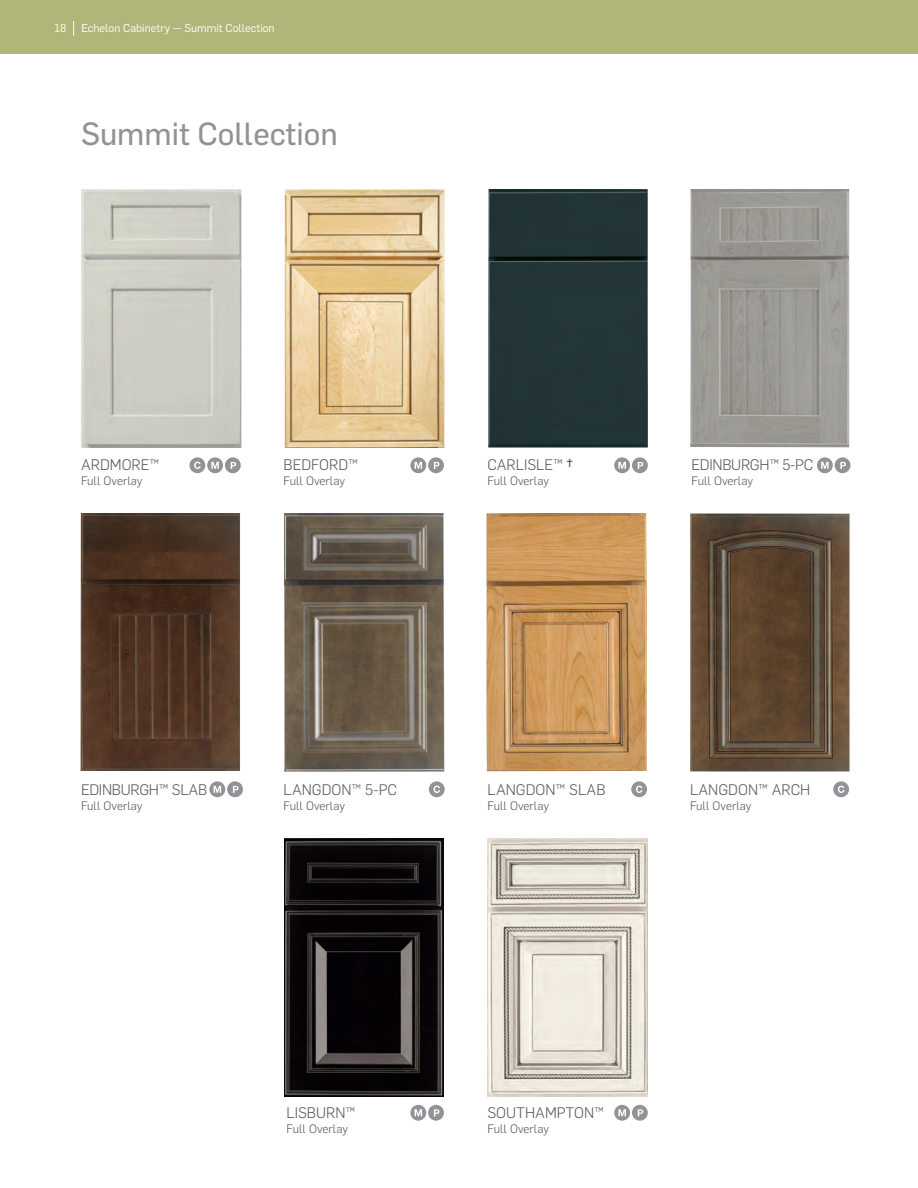
<style>
.page{position:relative;width:918px;height:1188px;background:#fff}
.page>*{position:absolute;margin:0;border:0;box-sizing:border-box;transform-origin:0 0}
.t1{font:31.5px "Flama Basic";color:#919295}
.t2{font:300 15px "Flama";color:#57585a}
.t3{font:300 15px "Flama";letter-spacing:-.02em;color:#57585a}
.t4{font:300 12px "Flama";color:#57585a}
.t5{font:11.25px "Flama";color:#fff}
</style>
<div class="page">
<img style="left:81px;top:189px;width:160px;height:259px">
<img style="left:284px;top:189px;width:161px;height:259px">
<img style="left:690px;top:189px;width:159px;height:258px">
<img style="left:81px;top:513px;width:159px;height:258px">
<img style="left:488px;top:189px;width:160px;height:259px">
<img style="left:284px;top:838px;width:160px;height:259px">
<img style="left:488px;top:838px;width:159px;height:259px">
<img style="left:284px;top:513px;width:160px;height:259px">
<img style="left:487px;top:513px;width:160px;height:258px">
<img style="left:690px;top:513px;width:160px;height:259px">
<div style="left:0;top:0;width:918px;height:54px;background:#b1b579"></div>
<svg style="left:73px;top:21px;width:1px;height:15px"></svg>
<svg style="left:209px;top:781px;width:16px;height:16px"></svg>
<svg style="left:214px;top:786px;width:7px;height:7px"></svg>
<svg style="left:410px;top:457px;width:16px;height:16px"></svg>
<svg style="left:415px;top:462px;width:7px;height:7px"></svg>
<div style="left:207px;top:457px;width:16px;height:16px;background:#919396;border-radius:50%"></div>
<svg style="left:211px;top:462px;width:8px;height:7px"></svg>
<svg style="left:410px;top:1105px;width:16px;height:16px"></svg>
<svg style="left:415px;top:1109px;width:7px;height:7px"></svg>
<div style="left:614px;top:457px;width:16px;height:16px;background:#919396;border-radius:50%"></div>
<svg style="left:618px;top:462px;width:8px;height:7px"></svg>
<svg style="left:614px;top:1105px;width:16px;height:16px"></svg>
<div style="left:817px;top:457px;width:16px;height:16px;background:#919396;border-radius:50%"></div>
<svg style="left:821px;top:462px;width:8px;height:7px"></svg>
<div style="left:227px;top:781px;width:16px;height:16px;background:#919396;border-radius:50%"></div>
<svg style="left:233px;top:786px;width:5px;height:7px"></svg>
<svg style="left:428px;top:457px;width:16px;height:16px"></svg>
<svg style="left:434px;top:462px;width:5px;height:7px"></svg>
<div style="left:225px;top:457px;width:16px;height:16px;background:#919396;border-radius:50%"></div>
<svg style="left:231px;top:462px;width:5px;height:7px"></svg>
<svg style="left:428px;top:1105px;width:16px;height:16px"></svg>
<svg style="left:434px;top:1109px;width:5px;height:7px"></svg>
<svg style="left:632px;top:457px;width:16px;height:16px"></svg>
<svg style="left:638px;top:462px;width:5px;height:7px"></svg>
<svg style="left:632px;top:1105px;width:16px;height:16px"></svg>
<svg style="left:618px;top:1108px;width:25px;height:8px"></svg>
<div style="left:835px;top:457px;width:15px;height:16px;background:#919396;border-radius:50%"></div>
<svg style="left:840px;top:462px;width:6px;height:7px"></svg>
<div style="left:189px;top:457px;width:16px;height:16px;background:#919396;border-radius:50%"></div>
<svg style="left:194px;top:462px;width:7px;height:7px"></svg>
<div style="left:631px;top:781px;width:16px;height:16px;background:#919396;border-radius:50%"></div>
<svg style="left:636px;top:786px;width:6px;height:7px"></svg>
<div style="left:429px;top:781px;width:16px;height:16px;background:#919396;border-radius:50%"></div>
<svg style="left:434px;top:786px;width:6px;height:7px"></svg>
<div style="left:833px;top:781px;width:16px;height:16px;background:#919396;border-radius:50%"></div>
<svg style="left:838px;top:786px;width:6px;height:7px"></svg>
<p class="t5" style="left:55px;top:21px;width:13px">18</p>
<p class="t5" style="left:82px;top:21px;width:195px">Echelon Cabinetry — Summit Collection</p>
<p class="t1" style="left:81px;top:112px;width:258px">Summit Collection</p>
<p class="t2" style="left:81px;top:455px;width:80px">ARDMORE™</p>
<p class="t2" style="left:283px;top:455px;width:76px">BEDFORD™</p>
<p class="t2" style="left:488px;top:455px;width:87px">CARLISLE™ ✝</p>
<p class="t3" style="left:692px;top:455px;width:123px">EDINBURGH™ 5-PC</p>
<p class="t4" style="left:81px;top:473px;width:63px">Full Overlay</p>
<p class="t4" style="left:284px;top:473px;width:63px">Full Overlay</p>
<p class="t4" style="left:488px;top:473px;width:63px">Full Overlay</p>
<p class="t4" style="left:692px;top:473px;width:63px">Full Overlay</p>
<p class="t3" style="left:81px;top:779px;width:128px">EDINBURGH™ SLAB</p>
<p class="t2" style="left:284px;top:779px;width:115px">LANGDON™ 5-PC</p>
<p class="t2" style="left:488px;top:779px;width:120px">LANGDON™ SLAB</p>
<p class="t2" style="left:690px;top:779px;width:122px">LANGDON™ ARCH</p>
<p class="t4" style="left:81px;top:797px;width:63px">Full Overlay</p>
<p class="t4" style="left:284px;top:797px;width:63px">Full Overlay</p>
<p class="t4" style="left:488px;top:797px;width:63px">Full Overlay</p>
<p class="t4" style="left:690px;top:797px;width:63px">Full Overlay</p>
<p class="t2" style="left:286px;top:1102px;width:70px">LISBURN™</p>
<p class="t2" style="left:488px;top:1102px;width:118px">SOUTHAMPTON™</p>
<p class="t4" style="left:286px;top:1120px;width:63px">Full Overlay</p>
<p class="t4" style="left:488px;top:1120px;width:63px">Full Overlay</p>
</div>
